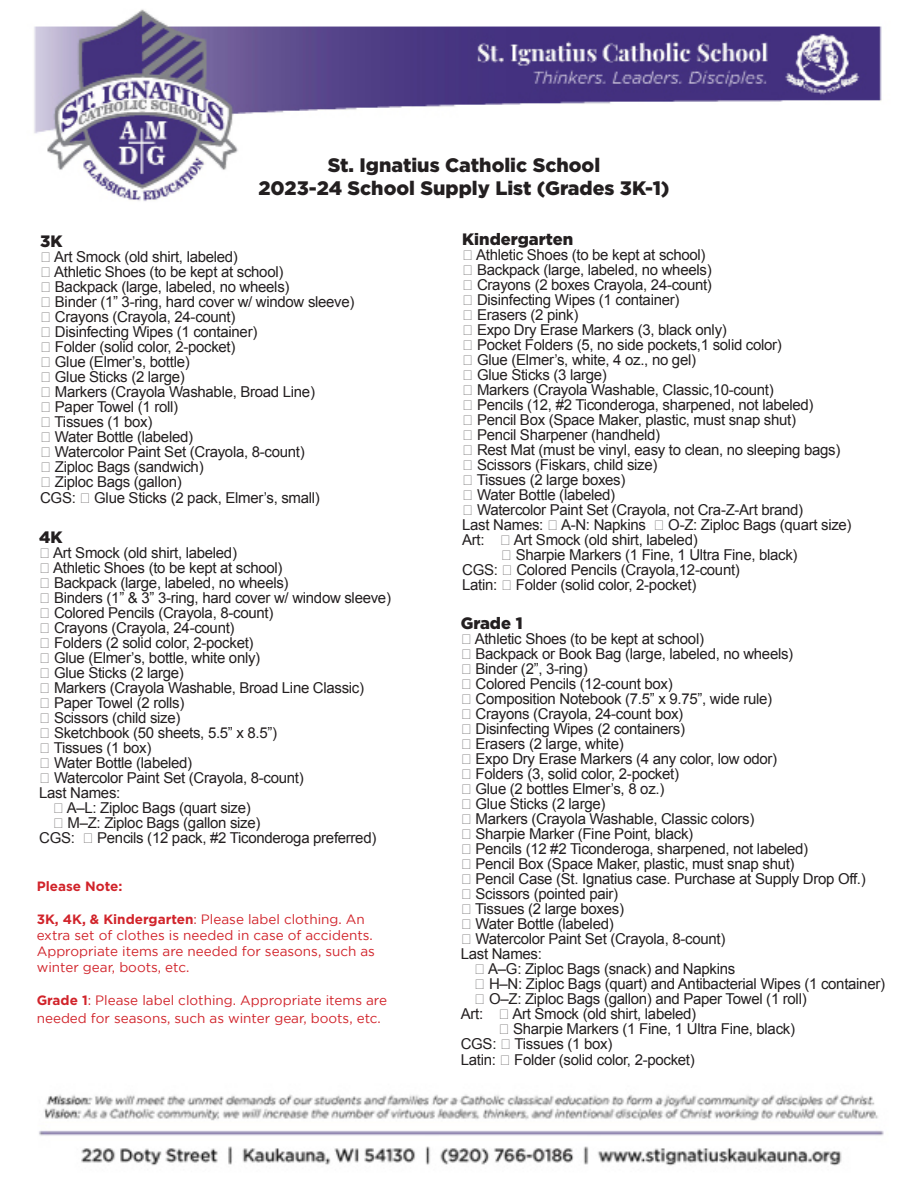
<style>
.page{position:relative;width:918px;height:1188px;background:#fff}
.page>*{position:absolute;margin:0;border:0;box-sizing:border-box;transform-origin:0 0}
.t1{font:900 19.5px/23.4px "Gotham";color:#231f20;text-align:center}
.t2{font:900 16.5px "Gotham";color:#231f20}
.t3{font:15px "Arial";letter-spacing:-.02em;color:#231f20}
.t4{font:13.5px/16.2px "Gotham";color:#d1232a}
.t5{font:700 13.5px "Gotham";color:#d1232a}
.s1{font-weight:700}
</style>
<div class="page">
<img style="left:39px;top:1094px;width:845px;height:72px">
<img style="left:34px;top:9px;width:848px;height:192px">
<p class="t1" style="left:258px;top:153px;width:413px">St. Ignatius Catholic School<br>2023-24 School Supply List (Grades 3K-1)</p>
<p class="t2" style="left:40px;top:232px;width:24px">3K</p>
<p class="t3" style="left:40px;top:247px;width:199px">❒ Art Smock (old shirt, labeled)</p>
<p class="t3" style="left:40px;top:262px;width:245px">❒ Athletic Shoes (to be kept at school)</p>
<p class="t3" style="left:40px;top:277px;width:251px">❒ Backpack (large, labeled, no wheels)</p>
<p class="t3" style="left:40px;top:292px;width:316px">❒ Binder (1” 3-ring, hard cover w/ window sleeve)</p>
<p class="t3" style="left:40px;top:307px;width:197px">❒ Crayons (Crayola, 24-count)</p>
<p class="t3" style="left:40px;top:322px;width:219px">❒ Disinfecting Wipes (1 container)</p>
<p class="t3" style="left:40px;top:337px;width:197px">❒ Folder (solid color, 2-pocket)</p>
<p class="t3" style="left:40px;top:352px;width:151px">❒ Glue (Elmer’s, bottle)</p>
<p class="t3" style="left:40px;top:367px;width:146px">❒ Glue Sticks (2 large)</p>
<p class="t3" style="left:40px;top:382px;width:276px">❒ Markers (Crayola Washable, Broad Line)</p>
<p class="t3" style="left:40px;top:397px;width:140px">❒ Paper Towel (1 roll)</p>
<p class="t3" style="left:40px;top:412px;width:114px">❒ Tissues (1 box)</p>
<p class="t3" style="left:40px;top:427px;width:155px">❒ Water Bottle (labeled)</p>
<p class="t3" style="left:40px;top:442px;width:266px">❒ Watercolor Paint Set (Crayola, 8-count)</p>
<p class="t3" style="left:40px;top:457px;width:165px">❒ Ziploc Bags (sandwich)</p>
<p class="t3" style="left:40px;top:472px;width:143px">❒ Ziploc Bags (gallon)</p>
<p class="t3" style="left:40px;top:488px;width:281px">CGS: ❒ Glue Sticks (2 pack, Elmer’s, small)</p>
<p class="t2" style="left:39px;top:527px;width:25px">4K</p>
<p class="t3" style="left:39px;top:543px;width:199px">❒ Art Smock (old shirt, labeled)</p>
<p class="t3" style="left:39px;top:558px;width:245px">❒ Athletic Shoes (to be kept at school)</p>
<p class="t3" style="left:39px;top:573px;width:251px">❒ Backpack (large, labeled, no wheels)</p>
<p class="t3" style="left:39px;top:588px;width:353px">❒ Binders (1” &amp; 3” 3-ring, hard cover w/ window sleeve)</p>
<p class="t3" style="left:39px;top:603px;width:236px">❒ Colored Pencils (Crayola, 8-count)</p>
<p class="t3" style="left:39px;top:618px;width:197px">❒ Crayons (Crayola, 24-count)</p>
<p class="t3" style="left:39px;top:633px;width:216px">❒ Folders (2 solid color, 2-pocket)</p>
<p class="t3" style="left:39px;top:648px;width:223px">❒ Glue (Elmer’s, bottle, white only)</p>
<p class="t3" style="left:39px;top:663px;width:146px">❒ Glue Sticks (2 large)</p>
<p class="t3" style="left:39px;top:678px;width:327px">❒ Markers (Crayola Washable, Broad Line Classic)</p>
<p class="t3" style="left:39px;top:693px;width:147px">❒ Paper Towel (2 rolls)</p>
<p class="t3" style="left:39px;top:708px;width:143px">❒ Scissors (child size)</p>
<p class="t3" style="left:39px;top:723px;width:240px">❒ Sketchbook (50 sheets, 5.5” x 8.5”)</p>
<p class="t3" style="left:39px;top:738px;width:114px">❒ Tissues (1 box)</p>
<p class="t3" style="left:39px;top:753px;width:155px">❒ Water Bottle (labeled)</p>
<p class="t3" style="left:39px;top:768px;width:266px">❒ Watercolor Paint Set (Crayola, 8-count)</p>
<p class="t3" style="left:39px;top:783px;width:83px">Last Names:</p>
<p class="t3" style="left:53px;top:798px;width:200px">❒ A–L: Ziploc Bags (quart size)</p>
<p class="t3" style="left:53px;top:813px;width:209px">❒ M–Z: Ziploc Bags (gallon size)</p>
<p class="t3" style="left:39px;top:828px;width:339px">CGS: ❒ Pencils (12 pack, #2 Ticonderoga preferred)</p>
<p class="t5" style="left:37px;top:879px;width:87px">Please Note:</p>
<p class="t4" style="left:37px;top:910px;width:340px"><span class="s1">3K, 4K, &amp; Kindergarten</span>: Please label clothing. An extra set of clothes is needed in case of accidents.<br>Appropriate items are needed for seasons, such as winter gear, boots, etc.</p>
<p class="t4" style="left:37px;top:991px;width:352px;line-height:18px"><span class="s1">Grade 1</span>: Please label clothing. Appropriate items are needed for seasons, such as winter gear, boots, etc.</p>
<p class="t2" style="left:462px;top:229px;width:112px">Kindergarten</p>
<p class="t3" style="left:462px;top:245px;width:245px">❒ Athletic Shoes (to be kept at school)</p>
<p class="t3" style="left:462px;top:260px;width:251px">❒ Backpack (large, labeled, no wheels)</p>
<p class="t3" style="left:462px;top:275px;width:251px">❒ Crayons (2 boxes Crayola, 24-count)</p>
<p class="t3" style="left:462px;top:290px;width:219px">❒ Disinfecting Wipes (1 container)</p>
<p class="t3" style="left:462px;top:305px;width:118px">❒ Erasers (2 pink)</p>
<p class="t3" style="left:462px;top:320px;width:266px">❒ Expo Dry Erase Markers (3, black only)</p>
<p class="t3" style="left:462px;top:335px;width:321px">❒ Pocket Folders (5, no side pockets,1 solid color)</p>
<p class="t3" style="left:462px;top:350px;width:235px">❒ Glue (Elmer’s, white, 4 oz., no gel)</p>
<p class="t3" style="left:462px;top:365px;width:146px">❒ Glue Sticks (3 large)</p>
<p class="t3" style="left:462px;top:380px;width:313px">❒ Markers (Crayola Washable, Classic,10-count)</p>
<p class="t3" style="left:462px;top:395px;width:353px">❒ Pencils (12, #2 Ticonderoga, sharpened, not labeled)</p>
<p class="t3" style="left:462px;top:410px;width:335px">❒ Pencil Box (Space Maker, plastic, must snap shut)</p>
<p class="t3" style="left:462px;top:425px;width:199px">❒ Pencil Sharpener (handheld)</p>
<p class="t3" style="left:462px;top:440px;width:380px">❒ Rest Mat (must be vinyl, easy to clean, no sleeping bags)</p>
<p class="t3" style="left:462px;top:455px;width:197px">❒ Scissors (Fiskars, child size)</p>
<p class="t3" style="left:462px;top:470px;width:165px">❒ Tissues (2 large boxes)</p>
<p class="t3" style="left:462px;top:485px;width:155px">❒ Water Bottle (labeled)</p>
<p class="t3" style="left:462px;top:500px;width:343px">❒ Watercolor Paint Set (Crayola, not Cra-Z-Art brand)</p>
<p class="t3" style="left:462px;top:515px;width:391px">Last Names: ❒ A-N: Napkins ❒ O-Z: Ziploc Bags (quart size)</p>
<p class="t3" style="left:462px;top:530px;width:237px">Art: ❒ Art Smock (old shirt, labeled)</p>
<p class="t3" style="left:501px;top:545px;width:298px">❒ Sharpie Markers (1 Fine, 1 Ultra Fine, black)</p>
<p class="t3" style="left:462px;top:560px;width:279px">CGS: ❒ Colored Pencils (Crayola,12-count)</p>
<p class="t3" style="left:462px;top:575px;width:236px">Latin: ❒ Folder (solid color, 2-pocket)</p>
<p class="t2" style="left:461px;top:614px;width:63px">Grade 1</p>
<p class="t3" style="left:461px;top:629px;width:245px">❒ Athletic Shoes (to be kept at school)</p>
<p class="t3" style="left:461px;top:644px;width:334px">❒ Backpack or Book Bag (large, labeled, no wheels)</p>
<p class="t3" style="left:461px;top:659px;width:128px">❒ Binder (2”, 3-ring)</p>
<p class="t3" style="left:461px;top:674px;width:214px">❒ Colored Pencils (12-count box)</p>
<p class="t3" style="left:461px;top:689px;width:313px">❒ Composition Notebook (7.5” x 9.75”, wide rule)</p>
<p class="t3" style="left:461px;top:704px;width:224px">❒ Crayons (Crayola, 24-count box)</p>
<p class="t3" style="left:461px;top:719px;width:226px">❒ Disinfecting Wipes (2 containers)</p>
<p class="t3" style="left:461px;top:734px;width:164px">❒ Erasers (2 large, white)</p>
<p class="t3" style="left:461px;top:749px;width:318px">❒ Expo Dry Erase Markers (4 any color, low odor)</p>
<p class="t3" style="left:461px;top:764px;width:220px">❒ Folders (3, solid color, 2-pocket)</p>
<p class="t3" style="left:461px;top:779px;width:205px">❒ Glue (2 bottles Elmer’s, 8 oz.)</p>
<p class="t3" style="left:461px;top:794px;width:146px">❒ Glue Sticks (2 large)</p>
<p class="t3" style="left:461px;top:809px;width:295px">❒ Markers (Crayola Washable, Classic colors)</p>
<p class="t3" style="left:461px;top:824px;width:234px">❒ Sharpie Marker (Fine Point, black)</p>
<p class="t3" style="left:461px;top:839px;width:349px">❒ Pencils (12 #2 Ticonderoga, sharpened, not labeled)</p>
<p class="t3" style="left:461px;top:854px;width:335px">❒ Pencil Box (Space Maker, plastic, must snap shut)</p>
<p class="t3" style="left:461px;top:869px;width:407px">❒ Pencil Case (St. Ignatius case. Purchase at Supply Drop Off.)</p>
<p class="t3" style="left:461px;top:884px;width:159px">❒ Scissors (pointed pair)</p>
<p class="t3" style="left:461px;top:899px;width:165px">❒ Tissues (2 large boxes)</p>
<p class="t3" style="left:461px;top:914px;width:155px">❒ Water Bottle (labeled)</p>
<p class="t3" style="left:461px;top:929px;width:266px">❒ Watercolor Paint Set (Crayola, 8-count)</p>
<p class="t3" style="left:461px;top:944px;width:83px">Last Names:</p>
<p class="t3" style="left:474px;top:959px;width:263px">❒ A–G: Ziploc Bags (snack) and Napkins</p>
<p class="t3" style="left:474px;top:974px;width:412px">❒ H–N: Ziploc Bags (quart) and Antibacterial Wipes (1 container)</p>
<p class="t3" style="left:474px;top:989px;width:334px">❒ O–Z: Ziploc Bags (gallon) and Paper Towel (1 roll)</p>
<p class="t3" style="left:461px;top:1004px;width:237px">Art: ❒ Art Smock (old shirt, labeled)</p>
<p class="t3" style="left:498px;top:1019px;width:298px">❒ Sharpie Markers (1 Fine, 1 Ultra Fine, black)</p>
<p class="t3" style="left:461px;top:1034px;width:153px">CGS: ❒ Tissues (1 box)</p>
<p class="t3" style="left:461px;top:1050px;width:236px">Latin: ❒ Folder (solid color, 2-pocket)</p>
</div>
